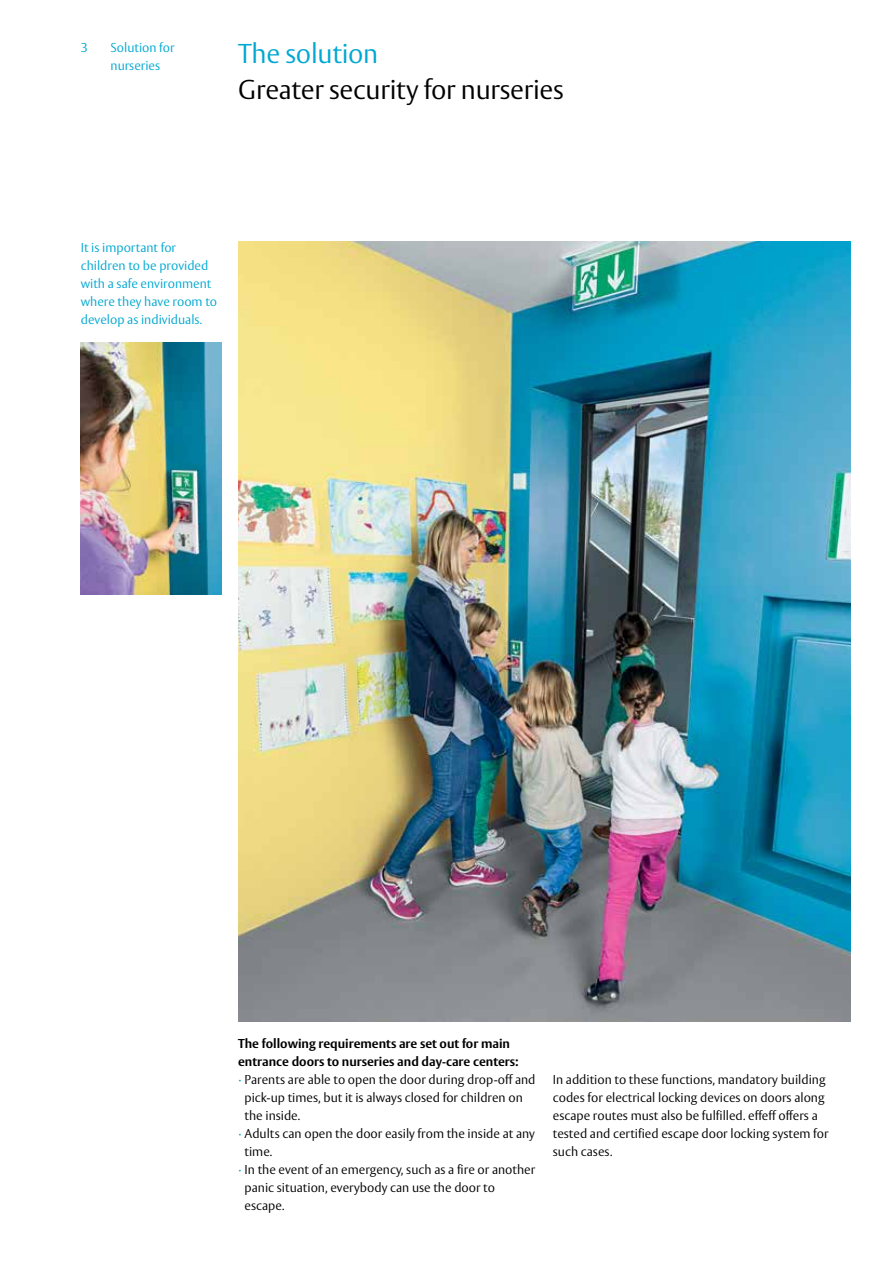
<style>
.page{position:relative;width:893px;height:1263px;background:#fff}
.page>*{position:absolute;margin:0;border:0;box-sizing:border-box;transform-origin:0 0}
.t1{font:300 27px "ASSA Vesta";letter-spacing:-.01em;color:#000}
.t2{font:300 27px "ASSA Vesta";letter-spacing:-.01em;color:#00a8d2}
.t3{font:300 12.75px/18px "ASSA Vesta";color:#000}
.t4{font:300 12.75px/18px "ASSA Vesta";color:#00a8d2}
.t5{font:700 12.75px "ASSA Vesta";color:#000}
.s1{color:#00a8d2}
</style>
<div class="page">
<img style="left:238px;top:242px;width:612px;height:779px">
<img style="left:81px;top:342px;width:140px;height:253px">
<p class="t4" style="left:81px;top:40px;width:9px">3</p>
<p class="t4" style="left:111px;top:40px;width:66px">Solution for nurseries</p>
<h1 class="t2" style="left:238px;top:38px;width:142px">The solution</h1>
<h1 class="t1" style="left:238px;top:74px;width:327px">Greater security for nurseries</h1>
<p class="t4" style="left:81px;top:239px;width:138px">It is important for children to be provided with a safe environment where they have room to develop as individuals.</p>
<p class="t5" style="left:238px;top:1036px;width:273px">The following requirements are set out for main</p>
<p class="t5" style="left:238px;top:1054px;width:282px">entrance doors to nurseries and day-care centers:</p>
<p class="t3" style="left:238px;top:1071px;width:299px"><span class="s1">·</span> Parents are able to open the door during drop-off and</p>
<p class="t3" style="left:245px;top:1089px;width:280px">pick-up times, but it is always closed for children on</p>
<p class="t3" style="left:245px;top:1107px;width:57px">the inside.</p>
<p class="t3" style="left:238px;top:1125px;width:298px"><span class="s1">·</span> Adults can open the door easily from the inside at any</p>
<p class="t3" style="left:245px;top:1143px;width:29px">time.</p>
<p class="t3" style="left:238px;top:1161px;width:299px"><span class="s1">·</span> In the event of an emergency, such as a fire or another</p>
<p class="t3" style="left:245px;top:1179px;width:252px">panic situation, everybody can use the door to</p>
<p class="t3" style="left:245px;top:1197px;width:41px">escape.</p>
<p class="t3" style="left:553px;top:1071px;width:277px">In addition to these functions, mandatory building codes for electrical locking devices on doors along escape routes must also be fulfilled. effeff offers a tested and certified escape door locking system for such cases.</p>
</div>
